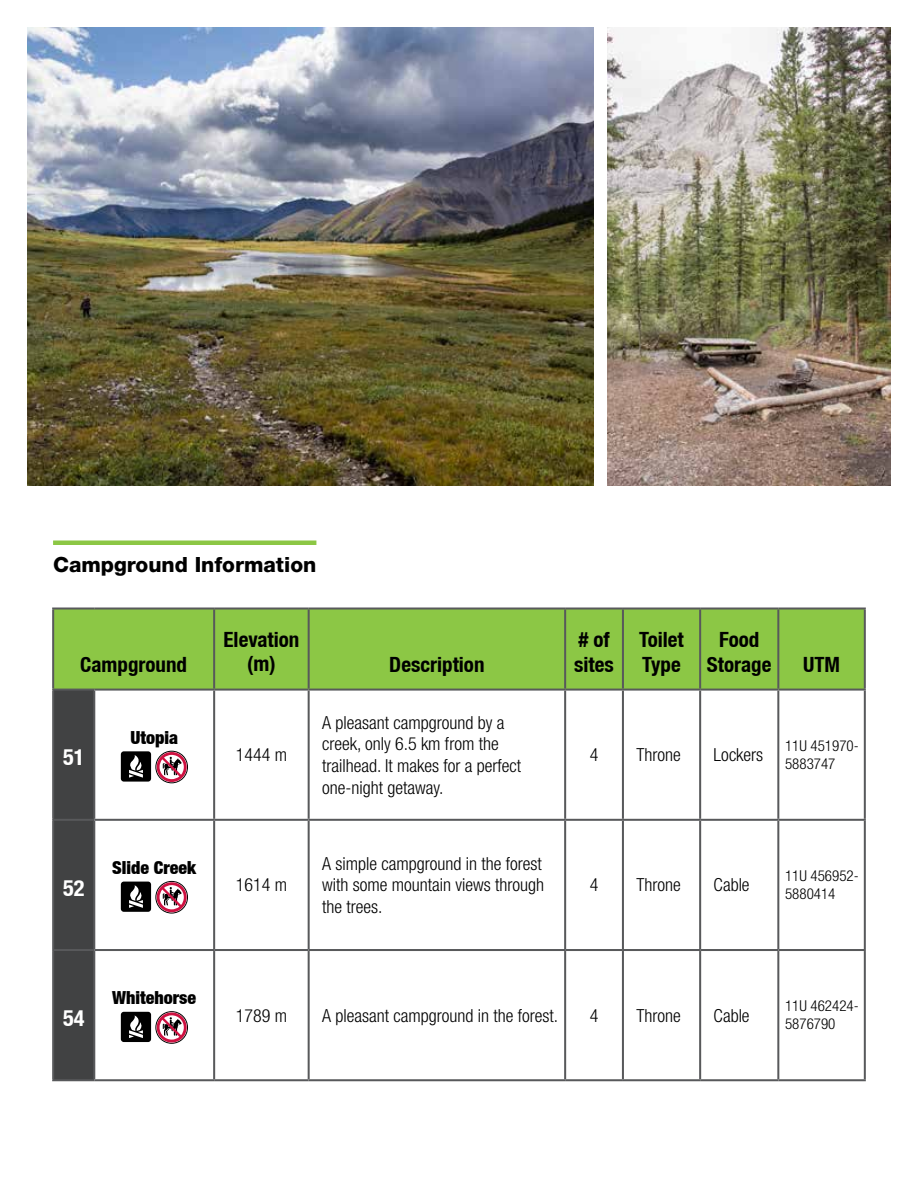
<style>
.page{position:relative;width:918px;height:1188px;background:#fff}
.page>*{position:absolute;margin:0;border:0;box-sizing:border-box;transform-origin:0 0}
.t1{font:700 condensed 22.35px "Helvetica Neue";color:#fff}
.t2{font:700 condensed 21px/25.2px "Helvetica Neue";color:#000;text-align:center}
.t3{font:800 21px "Helvetica Neue LT Std";color:#000}
.t4{font:300 condensed 18px/21.6px "Helvetica Neue LT Std";color:#000}
.t5{font:900 condensed 18px "Helvetica Neue";color:#000}
.t6{font:300 condensed 15px/18px "Helvetica Neue LT Std";color:#000}
</style>
<div class="page">
<div style="left:54px;top:610px;width:810px;height:79px;background:#8cc745"></div>
<div style="left:54px;top:691px;width:39px;height:388px;background:#414243"></div>
<svg style="left:95px;top:691px;width:769px;height:388px"></svg>
<hr style="left:214px;top:607px;width:95px;height:3px;background:#58595b">
<hr style="left:213px;top:610px;width:2px;height:79px;background:#58595b">
<hr style="left:309px;top:607px;width:256px;height:3px;background:#58595b">
<hr style="left:308px;top:610px;width:2px;height:79px;background:#58595b">
<hr style="left:565px;top:607px;width:58px;height:3px;background:#58595b">
<hr style="left:700px;top:607px;width:78px;height:3px;background:#58595b">
<hr style="left:778px;top:607px;width:88px;height:3px;background:#58595b">
<hr style="left:777px;top:610px;width:2px;height:79px;background:#58595b">
<hr style="left:864px;top:610px;width:2px;height:79px;background:#58595b">
<hr style="left:52px;top:689px;width:42px;height:2px;background:#58595b">
<hr style="left:52px;top:691px;width:2px;height:128px;background:#58595b">
<hr style="left:94px;top:689px;width:120px;height:2px;background:#58595b">
<hr style="left:93px;top:691px;width:2px;height:128px;background:#58595b">
<hr style="left:214px;top:689px;width:95px;height:2px;background:#58595b">
<hr style="left:213px;top:691px;width:2px;height:128px;background:#58595b">
<hr style="left:309px;top:689px;width:256px;height:2px;background:#58595b">
<hr style="left:308px;top:691px;width:2px;height:128px;background:#58595b">
<hr style="left:565px;top:689px;width:58px;height:2px;background:#58595b">
<hr style="left:564px;top:691px;width:2px;height:128px;background:#58595b">
<hr style="left:623px;top:689px;width:77px;height:2px;background:#58595b">
<hr style="left:622px;top:691px;width:2px;height:128px;background:#58595b">
<hr style="left:700px;top:689px;width:78px;height:2px;background:#58595b">
<hr style="left:699px;top:691px;width:2px;height:128px;background:#58595b">
<hr style="left:778px;top:689px;width:88px;height:2px;background:#58595b">
<hr style="left:777px;top:691px;width:2px;height:128px;background:#58595b">
<hr style="left:864px;top:691px;width:2px;height:128px;background:#58595b">
<hr style="left:52px;top:819px;width:42px;height:2px;background:#58595b">
<hr style="left:52px;top:821px;width:2px;height:128px;background:#58595b">
<hr style="left:94px;top:819px;width:120px;height:2px;background:#58595b">
<hr style="left:93px;top:821px;width:2px;height:128px;background:#58595b">
<hr style="left:214px;top:819px;width:95px;height:2px;background:#58595b">
<hr style="left:213px;top:821px;width:2px;height:128px;background:#58595b">
<hr style="left:309px;top:819px;width:256px;height:2px;background:#58595b">
<hr style="left:308px;top:821px;width:2px;height:128px;background:#58595b">
<hr style="left:565px;top:819px;width:58px;height:2px;background:#58595b">
<hr style="left:564px;top:821px;width:2px;height:128px;background:#58595b">
<hr style="left:623px;top:819px;width:77px;height:2px;background:#58595b">
<hr style="left:622px;top:821px;width:2px;height:128px;background:#58595b">
<hr style="left:700px;top:819px;width:78px;height:2px;background:#58595b">
<hr style="left:699px;top:821px;width:2px;height:128px;background:#58595b">
<hr style="left:778px;top:819px;width:88px;height:2px;background:#58595b">
<hr style="left:777px;top:821px;width:2px;height:128px;background:#58595b">
<hr style="left:864px;top:821px;width:2px;height:128px;background:#58595b">
<hr style="left:52px;top:949px;width:42px;height:2px;background:#58595b">
<hr style="left:52px;top:951px;width:2px;height:128px;background:#58595b">
<hr style="left:94px;top:949px;width:120px;height:2px;background:#58595b">
<hr style="left:93px;top:951px;width:2px;height:128px;background:#58595b">
<hr style="left:214px;top:949px;width:95px;height:2px;background:#58595b">
<hr style="left:213px;top:951px;width:2px;height:128px;background:#58595b">
<hr style="left:309px;top:949px;width:256px;height:2px;background:#58595b">
<hr style="left:308px;top:951px;width:2px;height:128px;background:#58595b">
<hr style="left:565px;top:949px;width:58px;height:2px;background:#58595b">
<hr style="left:564px;top:951px;width:2px;height:128px;background:#58595b">
<hr style="left:623px;top:949px;width:77px;height:2px;background:#58595b">
<hr style="left:622px;top:951px;width:2px;height:128px;background:#58595b">
<hr style="left:700px;top:949px;width:78px;height:2px;background:#58595b">
<hr style="left:699px;top:951px;width:2px;height:128px;background:#58595b">
<hr style="left:778px;top:949px;width:88px;height:2px;background:#58595b">
<hr style="left:777px;top:951px;width:2px;height:128px;background:#58595b">
<hr style="left:864px;top:951px;width:2px;height:128px;background:#58595b">
<hr style="left:52px;top:1079px;width:42px;height:2px;background:#58595b">
<hr style="left:94px;top:1079px;width:120px;height:2px;background:#58595b">
<hr style="left:214px;top:1079px;width:95px;height:2px;background:#58595b">
<hr style="left:309px;top:1079px;width:256px;height:2px;background:#58595b">
<hr style="left:565px;top:1079px;width:58px;height:2px;background:#58595b">
<hr style="left:623px;top:1079px;width:77px;height:2px;background:#58595b">
<hr style="left:700px;top:1079px;width:78px;height:2px;background:#58595b">
<hr style="left:778px;top:1079px;width:88px;height:2px;background:#58595b">
<hr style="left:564px;top:610px;width:2px;height:79px;background:#58595b">
<hr style="left:623px;top:607px;width:77px;height:3px;background:#58595b">
<hr style="left:622px;top:610px;width:2px;height:79px;background:#58595b">
<hr style="left:699px;top:610px;width:2px;height:79px;background:#58595b">
<hr style="left:52px;top:607px;width:42px;height:3px;background:#58595b">
<hr style="left:52px;top:610px;width:2px;height:79px;background:#58595b">
<hr style="left:94px;top:607px;width:120px;height:3px;background:#58595b">
<div style="left:121px;top:751px;width:30px;height:31px;background:#000;border-radius:3px"></div>
<svg style="left:129px;top:755px;width:14px;height:23px"></svg>
<div style="left:156px;top:751px;width:32px;height:32px;border:1px solid #000;border-radius:50%"></div>
<svg style="left:157px;top:752px;width:30px;height:30px"></svg>
<div style="left:121px;top:882px;width:30px;height:30px;background:#000;border-radius:3px"></div>
<svg style="left:129px;top:885px;width:14px;height:23px"></svg>
<div style="left:156px;top:881px;width:32px;height:32px;border:1px solid #000;border-radius:50%"></div>
<svg style="left:157px;top:882px;width:30px;height:30px"></svg>
<div style="left:121px;top:1012px;width:30px;height:30px;background:#000;border-radius:3px"></div>
<svg style="left:129px;top:1015px;width:14px;height:23px"></svg>
<div style="left:156px;top:1012px;width:32px;height:31px;border:1px solid #000;border-radius:50%"></div>
<svg style="left:157px;top:1012px;width:30px;height:30px"></svg>
<hr style="left:53px;top:541px;width:263px;height:4px;background:#8cc745">
<img style="left:608px;top:27px;width:283px;height:459px">
<img style="left:28px;top:27px;width:566px;height:459px">
<p class="t3" style="left:53px;top:552px;width:265px">Campground Information</p>
<p class="t2" style="left:80px;top:651px;width:108px">Campground</p>
<p class="t2" style="left:224px;top:627px;width:77px;line-height:24px">Elevation (m)</p>
<p class="t2" style="left:389px;top:651px;width:97px">Description</p>
<p class="t1" style="left:63px;top:744px;width:23px">51</p>
<p class="t5" style="left:130px;top:726px;width:49px">Utopia</p>
<p class="t1" style="left:63px;top:874px;width:23px">52</p>
<p class="t5" style="left:112px;top:857px;width:85px">Slide Creek</p>
<p class="t4" style="left:236px;top:744px;width:53px">1444 m</p>
<p class="t4" style="left:236px;top:874px;width:53px">1614 m</p>
<p class="t4" style="left:322px;top:711px;width:200px">A pleasant campground by a creek, only 6.5 km from the trailhead. It makes for a perfect one-night getaway.</p>
<p class="t4" style="left:322px;top:852px;width:223px">A simple campground in the forest with some mountain views through the trees.</p>
<p class="t2" style="left:574px;top:626px;width:41px;text-align:left"># of sites</p>
<p class="t2" style="left:639px;top:626px;width:46px;text-align:left">Toilet<br>Type</p>
<p class="t2" style="left:707px;top:626px;width:66px">Food<br>Storage</p>
<p class="t2" style="left:803px;top:651px;width:38px">UTM</p>
<p class="t4" style="left:590px;top:744px;width:10px">4</p>
<p class="t4" style="left:636px;top:744px;width:46px">Throne</p>
<p class="t4" style="left:714px;top:744px;width:51px">Lockers</p>
<p class="t6" style="left:785px;top:737px;width:75px">11U 451970-<br>5883747</p>
<p class="t4" style="left:590px;top:874px;width:10px">4</p>
<p class="t4" style="left:636px;top:874px;width:46px">Throne</p>
<p class="t4" style="left:714px;top:874px;width:37px">Cable</p>
<p class="t6" style="left:785px;top:867px;width:75px">11U 456952-<br>5880414</p>
<p class="t1" style="left:63px;top:1004px;width:23px">54</p>
<p class="t5" style="left:112px;top:987px;width:86px">Whitehorse</p>
<p class="t4" style="left:236px;top:1004px;width:53px">1789 m</p>
<p class="t4" style="left:322px;top:1004px;width:237px">A pleasant campground in the forest.</p>
<p class="t4" style="left:590px;top:1004px;width:10px">4</p>
<p class="t4" style="left:636px;top:1004px;width:46px">Throne</p>
<p class="t4" style="left:714px;top:1004px;width:37px">Cable</p>
<p class="t6" style="left:785px;top:997px;width:75px">11U 462424-<br>5876790</p>
</div>
